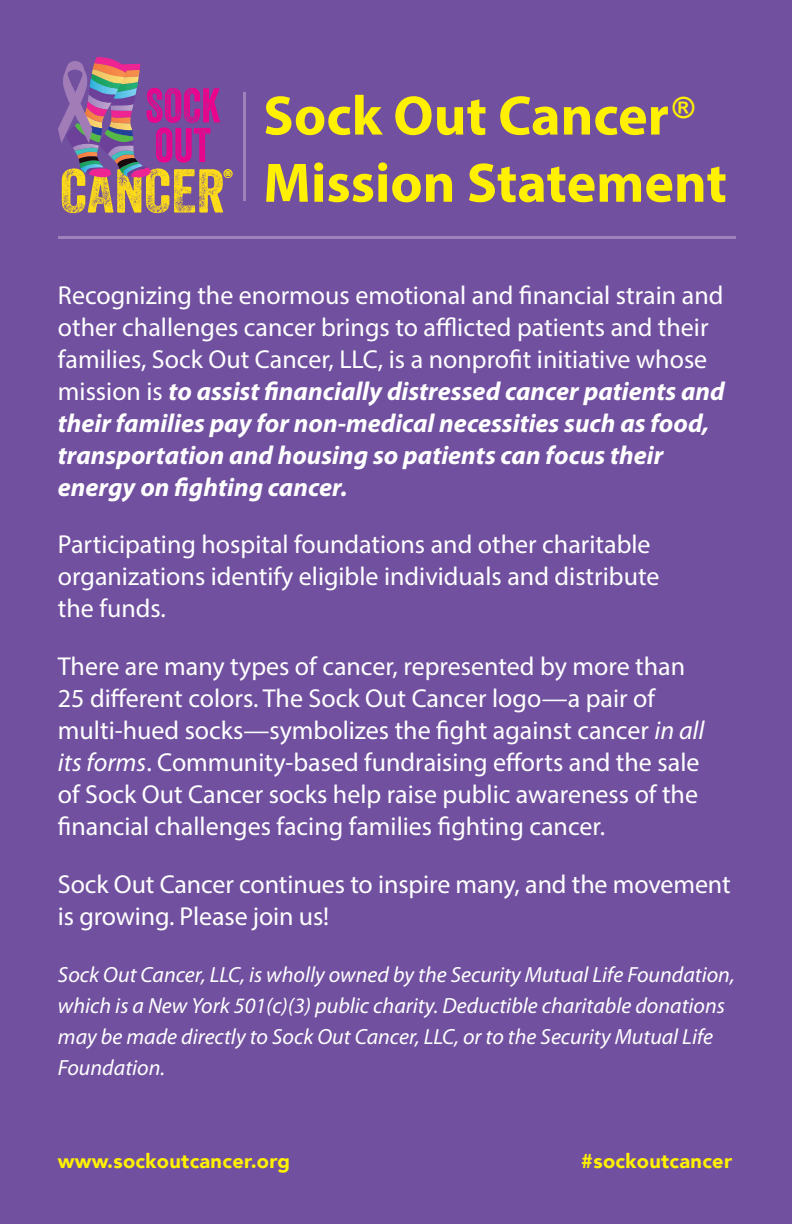
<style>
.page{position:relative;width:792px;height:1224px;background:#7150a0}
.page>*{position:absolute;margin:0;border:0;box-sizing:border-box;transform-origin:0 0}
.t1{font:700 56px "Myriad Pro";color:#fff101}
.Sockout_Mission{font:26px/32px "Myriad Pro";color:#fff}
.t2{font:italic 22px/31px "Myriad Pro";color:#fff}
.t3{font:900 20px "Avenir";letter-spacing:.015em;color:#fff101}
.t4{font:700 8.8px "Arial";color:#fff101}
.s1{font-weight:700;font-style:italic}
.s2{font-style:italic}
</style>
<div class="page">
<hr style="left:58px;top:236px;width:678px;height:3px;background:#9f82bb">
<svg style="left:58px;top:57px;width:175px;height:156px"></svg>
<hr style="left:243px;top:93px;width:2px;height:108px;background:#9f82bb">
<p class="t4" style="left:225px;top:168px;width:8px">®</p>
<p class="t1" style="left:263px;top:79px;width:433px">Sock Out Cancer<sup>®</sup></p>
<p class="t1" style="left:263px;top:146px;width:465px">Mission Statement</p>
<p class="Sockout_Mission" style="left:58px;top:278px;width:668px">Recognizing the enormous emotional and financial strain and other challenges cancer brings to afflicted patients and their families, Sock Out Cancer, LLC, is a nonprofit initiative whose mission is <span class="s1">to assist financially distressed cancer patients and their families pay for non-medical necessities such as food, transportation and housing so patients can focus their energy on fighting cancer.</span></p>
<p class="Sockout_Mission" style="left:58px;top:528px;width:603px">Participating hospital foundations and other charitable organizations identify eligible individuals and distribute the funds.</p>
<p class="Sockout_Mission" style="left:58px;top:650px;width:648px">There are many types of cancer, represented by more than 25 different colors. The Sock Out Cancer logo—a pair of multi-hued socks—symbolizes the fight against cancer <span class="s2">in all its forms</span>. Community-based fundraising efforts and the sale of Sock Out Cancer socks help raise public awareness of the financial challenges facing families fighting cancer.</p>
<p class="Sockout_Mission" style="left:58px;top:868px;width:674px">Sock Out Cancer continues to inspire many, and the movement is growing. Please join us!</p>
<p class="t2" style="left:58px;top:959px;width:678px">Sock Out Cancer, LLC, is wholly owned by the Security Mutual Life Foundation, which is a New York 501(c)(3) public charity. Deductible charitable donations may be made directly to Sock Out Cancer, LLC, or to the Security Mutual Life Foundation.</p>
<p class="t3" style="left:58px;top:1144px;width:234px">www.sockoutcancer.org</p>
<p class="t3" style="left:581px;top:1144px;width:152px">#sockoutcancer</p>
</div>
